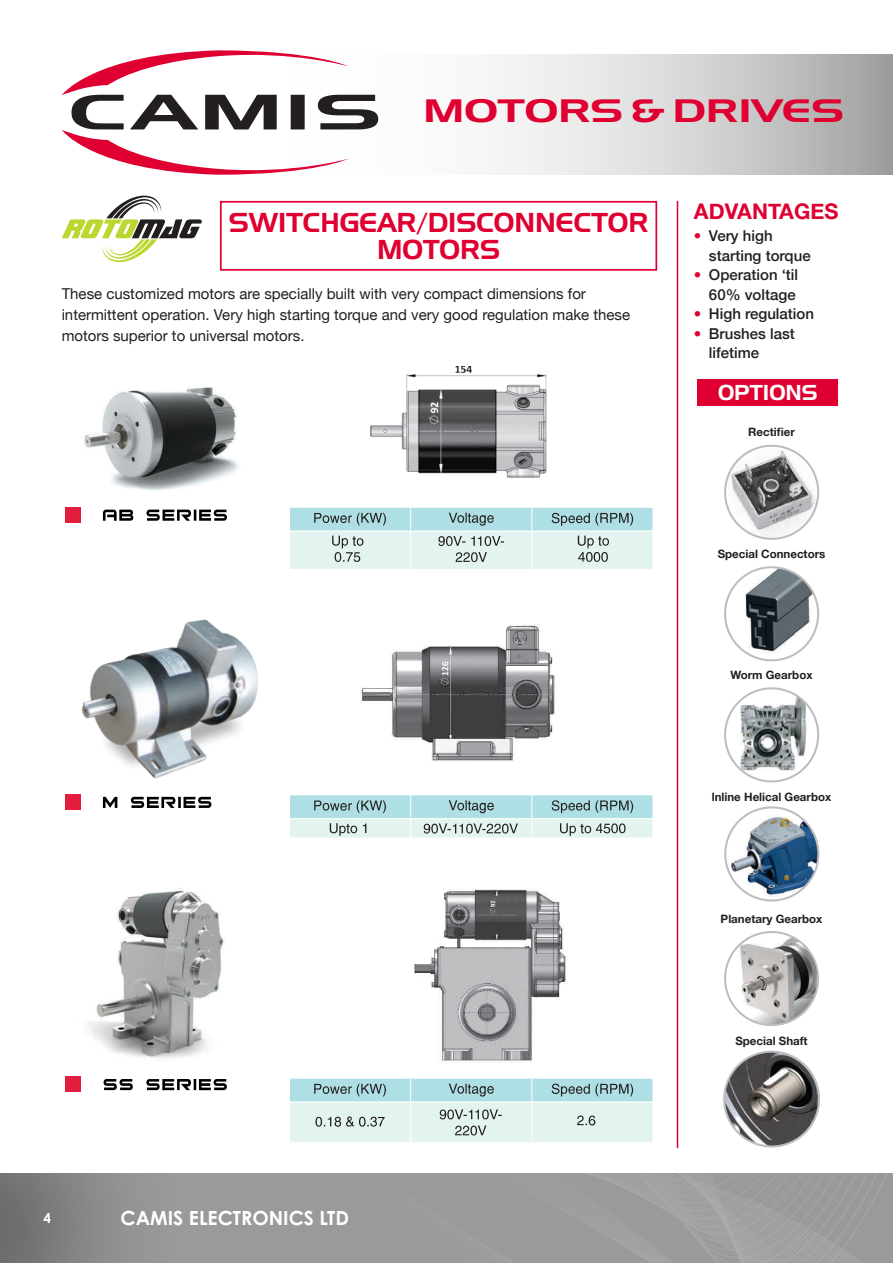
<style>
.page{position:relative;width:893px;height:1263px;background:#fff}
.page>*{position:absolute;margin:0;border:0;box-sizing:border-box;transform-origin:0 0}
.t1{font:31.5px "Handel Gothic BT";color:#df0031;scale:1.37 1}
.t2{font:26.55px "Handel Gothic BT";color:#df0031}
.t3{font:700 21.6px "Helvetica Neue";color:#df0031}
.t4{font:21px "Handel Gothic BT";color:#fff}
.t5{font:700 19.5px "Century Gothic";color:#fff}
.t6{font:15px/21px "Helvetica Neue";color:#231f20}
.t7{font:500 15px "Helvetica Neue";color:#231f20}
.t8{font:700 13.5px "Century Gothic";color:#fff}
.t9{font:700 11.55px "Helvetica Neue";color:#231f20}
.s1{color:#df0031}
</style>
<div class="page">
<svg style="left:0;top:1173px;width:893px;height:1px"></svg>
<svg style="left:0;top:1174px;width:893px;height:89px;background:#979796"></svg>
<img style="left:84px;top:387px;width:155px;height:104px">
<img style="left:370px;top:366px;width:177px;height:112px">
<div style="left:289px;top:507px;width:122px;height:24px;background:#aedfe4"></div>
<div style="left:289px;top:507px;width:122px;height:25px;border:1px solid #fff"></div>
<div style="left:411px;top:507px;width:121px;height:24px;background:#aedfe4"></div>
<div style="left:410px;top:507px;width:122px;height:25px;border:1px solid #fff"></div>
<div style="left:532px;top:507px;width:121px;height:24px;background:#aedfe4"></div>
<div style="left:531px;top:507px;width:122px;height:25px;border:1px solid #fff"></div>
<div style="left:411px;top:531px;width:121px;height:39px;background:#e2f3f0"></div>
<div style="left:410px;top:531px;width:122px;height:39px;border:1px solid #fff"></div>
<div style="left:532px;top:531px;width:121px;height:38px;background:#e2f3f0"></div>
<div style="left:531px;top:531px;width:122px;height:39px;border:1px solid #fff"></div>
<div style="left:289px;top:531px;width:122px;height:38px;background:#e2f3f0"></div>
<div style="left:289px;top:531px;width:122px;height:39px;border:1px solid #fff"></div>
<svg style="left:332px;top:536px;width:31px;height:26px"></svg>
<svg style="left:438px;top:536px;width:66px;height:26px"></svg>
<svg style="left:578px;top:536px;width:31px;height:26px"></svg>
<svg style="left:314px;top:513px;width:72px;height:13px"></svg>
<svg style="left:449px;top:513px;width:45px;height:13px"></svg>
<svg style="left:552px;top:513px;width:81px;height:13px"></svg>
<svg style="left:103px;top:509px;width:124px;height:12px"></svg>
<div style="left:66px;top:507px;width:15px;height:15px;background:#e41c3e"></div>
<div style="left:220px;top:201px;width:437px;height:70px;border:2px solid #df0031"></div>
<div style="left:698px;top:379px;width:140px;height:26px;background:#df0031"></div>
<svg style="left:378px;top:54px;width:515px;height:121px"></svg>
<svg style="left:62px;top:50px;width:316px;height:125px"></svg>
<svg style="left:62px;top:196px;width:140px;height:66px"></svg>
<svg style="left:724px;top:444px;width:96px;height:96px"></svg>
<svg style="left:724px;top:566px;width:96px;height:96px"></svg>
<svg style="left:724px;top:687px;width:96px;height:96px"></svg>
<svg style="left:724px;top:806px;width:96px;height:96px"></svg>
<svg style="left:724px;top:931px;width:96px;height:95px"></svg>
<img style="left:724px;top:1053px;width:95px;height:93px">
<div style="left:723px;top:1050px;width:97px;height:97px;border:2px solid #bcbdc0;border-radius:50%"></div>
<hr style="left:677px;top:201px;width:1px;height:947px;background:#df0031">
<img style="left:87px;top:888px;width:138px;height:171px">
<img style="left:414px;top:889px;width:154px;height:172px">
<img style="left:360px;top:624px;width:196px;height:137px">
<img style="left:81px;top:619px;width:178px;height:160px">
<div style="left:289px;top:795px;width:122px;height:24px;background:#aedfe4"></div>
<div style="left:289px;top:794px;width:122px;height:25px;border:1px solid #fff"></div>
<div style="left:411px;top:795px;width:121px;height:24px;background:#aedfe4"></div>
<div style="left:410px;top:794px;width:122px;height:25px;border:1px solid #fff"></div>
<div style="left:532px;top:795px;width:121px;height:24px;background:#aedfe4"></div>
<div style="left:531px;top:794px;width:122px;height:25px;border:1px solid #fff"></div>
<div style="left:411px;top:819px;width:121px;height:19px;background:#e2f3f0"></div>
<div style="left:410px;top:818px;width:122px;height:20px;border:1px solid #fff"></div>
<div style="left:532px;top:819px;width:121px;height:19px;background:#e2f3f0"></div>
<div style="left:531px;top:818px;width:122px;height:20px;border:1px solid #fff"></div>
<div style="left:289px;top:819px;width:122px;height:19px;background:#e2f3f0"></div>
<div style="left:289px;top:818px;width:122px;height:20px;border:1px solid #fff"></div>
<svg style="left:330px;top:823px;width:36px;height:13px"></svg>
<svg style="left:424px;top:823px;width:94px;height:11px"></svg>
<svg style="left:560px;top:823px;width:65px;height:13px"></svg>
<svg style="left:314px;top:800px;width:72px;height:13px"></svg>
<svg style="left:449px;top:800px;width:45px;height:13px"></svg>
<svg style="left:552px;top:800px;width:81px;height:13px"></svg>
<svg style="left:103px;top:797px;width:108px;height:11px"></svg>
<div style="left:66px;top:795px;width:15px;height:15px;background:#e41c3e"></div>
<div style="left:289px;top:1078px;width:122px;height:24px;background:#aedfe4"></div>
<div style="left:289px;top:1078px;width:122px;height:24px;border:1px solid #fff"></div>
<div style="left:411px;top:1078px;width:121px;height:24px;background:#aedfe4"></div>
<div style="left:410px;top:1078px;width:122px;height:24px;border:1px solid #fff"></div>
<div style="left:532px;top:1078px;width:121px;height:24px;background:#aedfe4"></div>
<div style="left:531px;top:1078px;width:122px;height:24px;border:1px solid #fff"></div>
<div style="left:411px;top:1102px;width:121px;height:40px;background:#e2f3f0"></div>
<div style="left:410px;top:1102px;width:122px;height:41px;border:1px solid #fff"></div>
<div style="left:532px;top:1102px;width:121px;height:40px;background:#e2f3f0"></div>
<div style="left:531px;top:1102px;width:122px;height:40px;border:1px solid #fff"></div>
<div style="left:289px;top:1102px;width:122px;height:40px;background:#e2f3f0"></div>
<div style="left:289px;top:1102px;width:122px;height:40px;border:1px solid #fff"></div>
<svg style="left:315px;top:1116px;width:70px;height:11px"></svg>
<svg style="left:440px;top:1109px;width:62px;height:26px"></svg>
<svg style="left:577px;top:1115px;width:18px;height:10px"></svg>
<svg style="left:314px;top:1084px;width:72px;height:12px"></svg>
<svg style="left:449px;top:1083px;width:45px;height:13px"></svg>
<svg style="left:552px;top:1083px;width:81px;height:13px"></svg>
<svg style="left:104px;top:1079px;width:123px;height:11px"></svg>
<div style="left:66px;top:1076px;width:15px;height:15px;background:#e41c3e"></div>
<p class="t1" style="left:423px;top:92px;width:309px">MOTORS &amp; DRIVES</p>
<p class="t2" style="left:229px;top:206px;width:421px">SWITCHGEAR/DISCONNECTOR</p>
<p class="t2" style="left:377px;top:233px;width:125px">MOTORS</p>
<p class="t6" style="left:62px;top:284px;width:570px">These customized motors are specially built with very compact dimensions for intermittent operation. Very high starting torque and very good regulation make these motors superior to universal motors.</p>
<p class="t3" style="left:694px;top:194px;width:146px">ADVANTAGES</p>
<p class="t7" style="left:694px;top:224px;width:80px"><span class="s1">•</span> Very high</p>
<p class="t7" style="left:709px;top:243px;width:103px">starting torque</p>
<p class="t7" style="left:694px;top:263px;width:106px"><span class="s1">•</span> Operation ‘til</p>
<p class="t7" style="left:709px;top:282px;width:88px">60% voltage</p>
<p class="t7" style="left:694px;top:302px;width:122px"><span class="s1">•</span> High regulation</p>
<p class="t7" style="left:694px;top:321px;width:102px"><span class="s1">•</span> Brushes last</p>
<p class="t7" style="left:709px;top:341px;width:52px">lifetime</p>
<p class="t4" style="left:718px;top:379px;width:101px">OPTIONS</p>
<p class="t9" style="left:748px;top:423px;width:48px">Rectifier</p>
<p class="t9" style="left:718px;top:544px;width:109px">Special Connectors</p>
<p class="t9" style="left:730px;top:666px;width:84px">Worm Gearbox</p>
<p class="t9" style="left:712px;top:788px;width:121px">lnline Helical Gearbox</p>
<p class="t9" style="left:721px;top:910px;width:103px">Planetary Gearbox</p>
<p class="t9" style="left:735px;top:1031px;width:74px">Special Shaft</p>
<p class="t8" style="left:43px;top:1210px;width:9px">4</p>
<p class="t5" style="left:121px;top:1206px;width:230px">CAMIS ELECTRONICS LTD</p>
</div>
